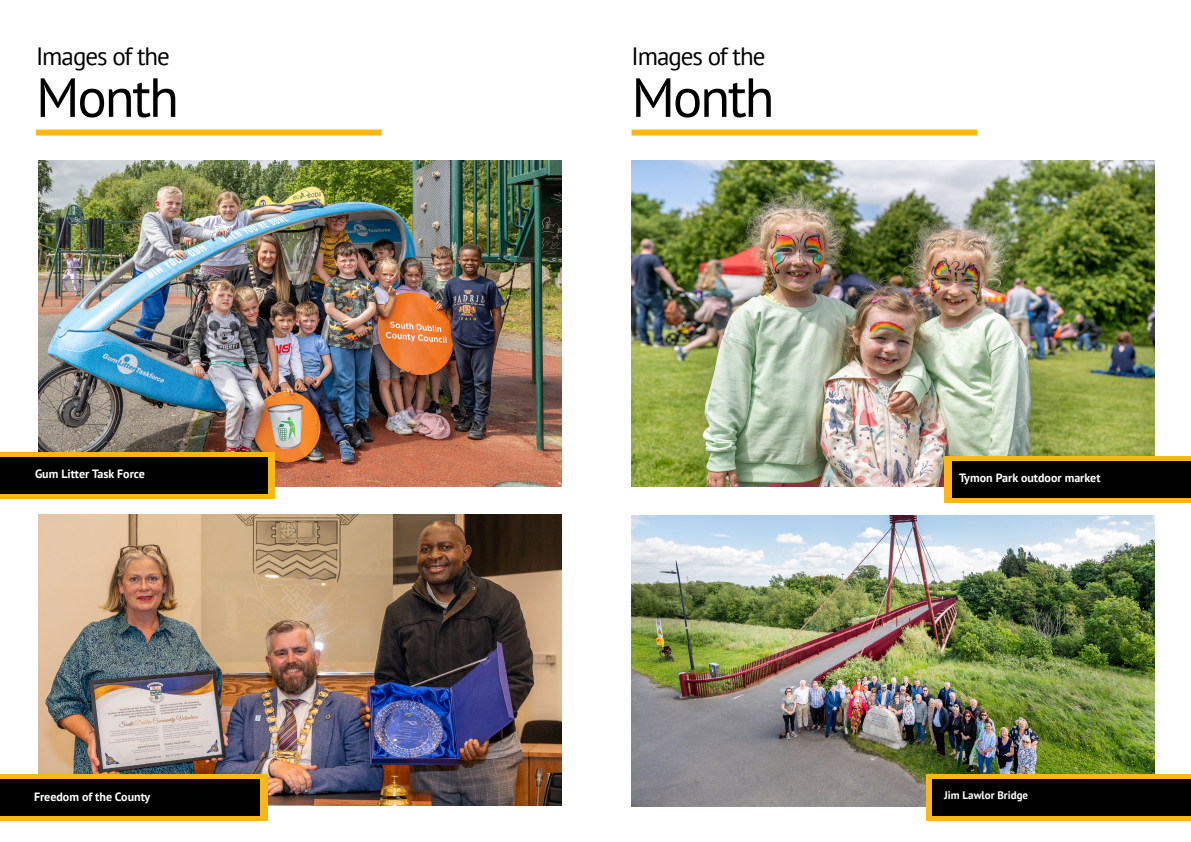
<style>
.page{position:relative;width:1191px;height:842px;background:#fff}
.page>*{position:absolute;margin:0;border:0;box-sizing:border-box;transform-origin:0 0}
.t1{font:55px "PT Sans";letter-spacing:-.04em;color:#000}
.t2{font:25px "PT Sans";letter-spacing:-.04em;color:#000}
.t3{font:700 12px "PT Sans";color:#fff}
.t4{font:700 11px "PT Sans";color:#fff}
</style>
<div class="page">
<div style="left:36px;top:130px;width:346px;height:6px;background:#fdb714"></div>
<img style="left:38px;top:161px;width:523px;height:325px">
<img style="left:38px;top:514px;width:523px;height:292px">
<div style="left:0;top:452px;width:275px;height:46px;background:#fdb714"></div>
<div style="left:0;top:457px;width:267px;height:36px;background:#000"></div>
<div style="left:0;top:774px;width:267px;height:47px;background:#fdb714"></div>
<div style="left:0;top:779px;width:260px;height:37px;background:#000"></div>
<div style="left:631px;top:130px;width:346px;height:6px;background:#fdb714"></div>
<img style="left:631px;top:161px;width:524px;height:325px">
<div style="left:944px;top:456px;width:247px;height:46px;background:#fdb714"></div>
<div style="left:952px;top:461px;width:239px;height:37px;background:#000"></div>
<img style="left:631px;top:515px;width:524px;height:292px">
<div style="left:927px;top:774px;width:264px;height:47px;background:#fdb714"></div>
<div style="left:933px;top:779px;width:258px;height:37px;background:#000"></div>
<h2 class="t2" style="left:36px;top:40px;width:135px">Images of the</h2>
<h1 class="t1" style="left:36px;top:62px;width:144px">Month</h1>
<h2 class="t2" style="left:631px;top:40px;width:135px">Images of the</h2>
<h1 class="t1" style="left:631px;top:62px;width:144px">Month</h1>
<p class="t3" style="left:35px;top:466px;width:111px">Gum Litter Task Force</p>
<p class="t3" style="left:959px;top:470px;width:143px">Tymon Park outdoor market</p>
<p class="t3" style="left:34px;top:788px;width:118px">Freedom of the County</p>
<p class="t4" style="left:944px;top:788px;width:85px">Jim Lawlor Bridge</p>
</div>
